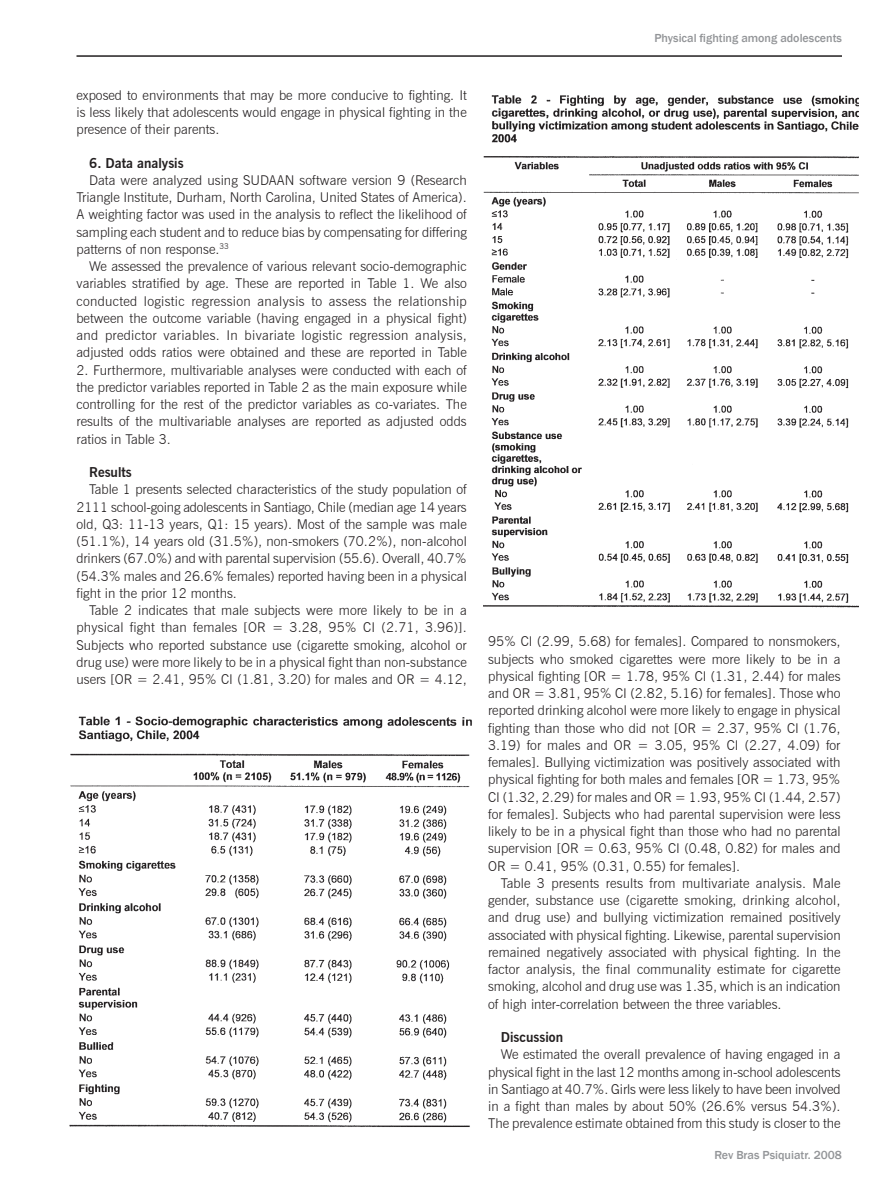
<style>
.page{position:relative;width:893px;height:1191px;background:#fff}
.page>*{position:absolute;margin:0;border:0;box-sizing:border-box;transform-origin:0 0}
.t1{font:300 13.5px/17.2px "News Gothic BT";color:#231f20;text-align:justify}
.t2{font:700 13.5px "News Gothic BT";color:#231f20}
.t3{font:500 12px "Franklin Gothic";color:#939598}
</style>
<div class="page">
<hr style="left:76px;top:55px;width:766px;height:2px;background:#231f20">
<img style="left:69px;top:716px;width:403px;height:411px">
<img style="left:483px;top:95px;width:376px;height:513px">
<p class="t1" style="left:76px;top:86px;width:392px">exposed to environments that may be more conducive to fighting. It is less likely that adolescents would engage in physical fighting in the presence of their parents.</p>
<p class="t2" style="left:89px;top:155px;width:96px">6. Data analysis</p>
<p class="t1" style="left:76px;top:171px;width:392px;text-indent:13px">Data were analyzed using SUDAAN software version 9 (Research Triangle Institute, Durham, North Carolina, United States of America).<br>A weighting factor was used in the analysis to reflect the likelihood of sampling each student and to reduce bias by compensating for differing patterns of non response.<sup>33</sup></p>
<p class="t1" style="left:77px;top:257px;width:392px;text-indent:13px">We assessed the prevalence of various relevant socio-demographic variables stratified by age. These are reported in Table 1. We also conducted logistic regression analysis to assess the relationship between the outcome variable (having engaged in a physical fight) and predictor variables. In bivariate logistic regression analysis, adjusted odds ratios were obtained and these are reported in Table</p>
<p class="t1" style="left:77px;top:361px;width:392px">2. Furthermore, multivariable analyses were conducted with each of the predictor variables reported in Table 2 as the main exposure while controlling for the rest of the predictor variables as co-variates. The results of the multivariable analyses are reported as adjusted odds ratios in Table 3.</p>
<p class="t2" style="left:89px;top:464px;width:44px">Results</p>
<p class="t1" style="left:77px;top:481px;width:392px;text-indent:13px">Table 1 presents selected characteristics of the study population of 2111 school-going adolescents in Santiago, Chile (median age 14 years old, Q3: 11-13 years, Q1: 15 years). Most of the sample was male (51.1%), 14 years old (31.5%), non-smokers (70.2%), non-alcohol drinkers (67.0%) and with parental supervision (55.6). Overall, 40.7% (54.3% males and 26.6% females) reported having been in a physical fight in the prior 12 months.</p>
<p class="t1" style="left:77px;top:601px;width:392px;text-indent:13px">Table 2 indicates that male subjects were more likely to be in a physical fight than females [OR = 3.28, 95% CI (2.71, 3.96)].<br>Subjects who reported substance use (cigarette smoking, alcohol or drug use) were more likely to be in a physical fight than non-substance users [OR = 2.41, 95% CI (1.81, 3.20) for males and OR = 4.12,</p>
<p class="t3" style="left:654px;top:31px;width:189px">Physical fighting among adolescents</p>
<p class="t1" style="left:488px;top:632px;width:354px">95% CI (2.99, 5.68) for females]. Compared to nonsmokers, subjects who smoked cigarettes were more likely to be in a physical fighting [OR = 1.78, 95% CI (1.31, 2.44) for males and OR = 3.81, 95% CI (2.82, 5.16) for females]. Those who reported drinking alcohol were more likely to engage in physical fighting than those who did not [OR = 2.37, 95% CI (1.76, 3.19) for males and OR = 3.05, 95% CI (2.27, 4.09) for females]. Bullying victimization was positively associated with physical fighting for both males and females [OR = 1.73, 95% CI (1.32, 2.29) for males and OR = 1.93, 95% CI (1.44, 2.57) for females]. Subjects who had parental supervision were less likely to be in a physical fight than those who had no parental supervision [OR = 0.63, 95% CI (0.48, 0.82) for males and OR = 0.41, 95% (0.31, 0.55) for females].</p>
<p class="t1" style="left:488px;top:874px;width:354px;text-indent:13px">Table 3 presents results from multivariate analysis. Male gender, substance use (cigarette smoking, drinking alcohol, and drug use) and bullying victimization remained positively associated with physical fighting. Likewise, parental supervision remained negatively associated with physical fighting. In the factor analysis, the final communality estimate for cigarette smoking, alcohol and drug use was 1.35, which is an indication of high inter-correlation between the three variables.</p>
<p class="t2" style="left:501px;top:1029px;width:64px">Discussion</p>
<p class="t1" style="left:488px;top:1046px;width:354px;text-indent:13px">We estimated the overall prevalence of having engaged in a physical fight in the last 12 months among in-school adolescents in Santiago at 40.7%. Girls were less likely to have been involved in a fight than males by about 50% (26.6% versus 54.3%).<br>The prevalence estimate obtained from this study is closer to the</p>
<p class="t3" style="left:714px;top:1147px;width:129px">Rev Bras Psiquiatr. 2008</p>
</div>
